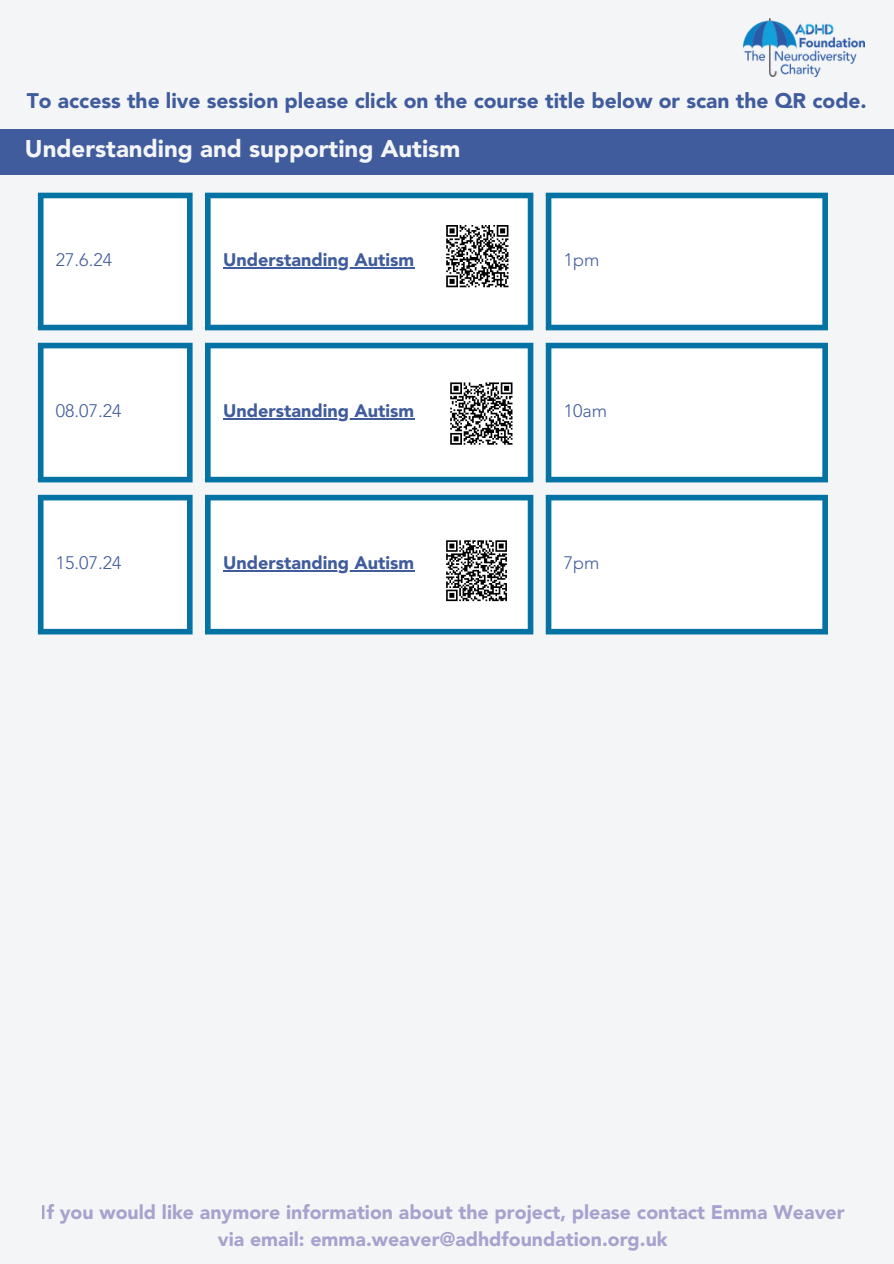
<style>
.page{position:relative;width:894px;height:1264px;background:#fff}
.page>*{position:absolute;margin:0;border:0;box-sizing:border-box;transform-origin:0 0}
.t1{font:900 24px "Avenir LT Std";color:#f4f5f7}
.t2{font:900 21px "Avenir LT Std";color:#405c9d}
.t3{font:900 19.5px/27px "Avenir LT Std";color:#4d409d;text-align:center}
.t4{font:900 18px "Avenir LT Std";color:#405c9d}
.t5{font:300 18px "Avenir LT Std";color:#405c9d}
</style>
<div class="page">
<div style="left:0;top:0;width:893px;height:1263px;background:#f4f5f7"></div>
<svg style="left:38px;top:193px;width:789px;height:441px;fill:#fff"></svg>
<hr style="left:223px;top:267px;width:191px;height:1px;background:#405c9d">
<hr style="left:223px;top:418px;width:191px;height:1px;background:#405c9d">
<hr style="left:223px;top:570px;width:191px;height:1px;background:#405c9d">
<div style="left:38px;top:198px;width:5px;height:127px;background:#0473a4"></div>
<div style="left:187px;top:198px;width:5px;height:127px;background:#0473a4"></div>
<div style="left:38px;top:193px;width:154px;height:5px;background:#0473a4"></div>
<div style="left:38px;top:325px;width:154px;height:5px;background:#0473a4"></div>
<div style="left:205px;top:198px;width:5px;height:127px;background:#0473a4"></div>
<div style="left:527px;top:198px;width:6px;height:127px;background:#0473a4"></div>
<div style="left:205px;top:193px;width:328px;height:5px;background:#0473a4"></div>
<div style="left:205px;top:325px;width:328px;height:5px;background:#0473a4"></div>
<div style="left:545px;top:198px;width:6px;height:127px;background:#0473a4"></div>
<div style="left:822px;top:198px;width:5px;height:127px;background:#0473a4"></div>
<div style="left:545px;top:193px;width:282px;height:5px;background:#0473a4"></div>
<div style="left:545px;top:325px;width:282px;height:5px;background:#0473a4"></div>
<div style="left:38px;top:348px;width:5px;height:129px;background:#0473a4"></div>
<div style="left:187px;top:348px;width:5px;height:129px;background:#0473a4"></div>
<div style="left:38px;top:343px;width:154px;height:5px;background:#0473a4"></div>
<div style="left:38px;top:477px;width:154px;height:5px;background:#0473a4"></div>
<div style="left:205px;top:348px;width:5px;height:129px;background:#0473a4"></div>
<div style="left:527px;top:348px;width:6px;height:129px;background:#0473a4"></div>
<div style="left:205px;top:343px;width:328px;height:5px;background:#0473a4"></div>
<div style="left:205px;top:477px;width:328px;height:5px;background:#0473a4"></div>
<div style="left:545px;top:348px;width:6px;height:129px;background:#0473a4"></div>
<div style="left:822px;top:348px;width:5px;height:129px;background:#0473a4"></div>
<div style="left:545px;top:343px;width:282px;height:5px;background:#0473a4"></div>
<div style="left:545px;top:477px;width:282px;height:5px;background:#0473a4"></div>
<div style="left:38px;top:500px;width:5px;height:129px;background:#0473a4"></div>
<div style="left:187px;top:500px;width:5px;height:129px;background:#0473a4"></div>
<div style="left:38px;top:495px;width:154px;height:5px;background:#0473a4"></div>
<div style="left:38px;top:629px;width:154px;height:5px;background:#0473a4"></div>
<div style="left:205px;top:500px;width:5px;height:129px;background:#0473a4"></div>
<div style="left:527px;top:500px;width:6px;height:129px;background:#0473a4"></div>
<div style="left:205px;top:495px;width:328px;height:5px;background:#0473a4"></div>
<div style="left:205px;top:629px;width:328px;height:5px;background:#0473a4"></div>
<div style="left:545px;top:500px;width:6px;height:129px;background:#0473a4"></div>
<div style="left:822px;top:500px;width:5px;height:129px;background:#0473a4"></div>
<div style="left:545px;top:495px;width:282px;height:5px;background:#0473a4"></div>
<div style="left:545px;top:629px;width:282px;height:5px;background:#0473a4"></div>
<img style="left:743px;top:19px;width:121px;height:57px">
<div style="left:0;top:129px;width:893px;height:46px;background:#405c9d"></div>
<div style="left:442px;top:222px;width:69px;height:69px;background:#fff"></div>
<svg style="left:446px;top:225px;width:63px;height:63px"></svg>
<div style="left:446px;top:379px;width:69px;height:69px;background:#fff"></div>
<svg style="left:450px;top:382px;width:63px;height:63px"></svg>
<div style="left:442px;top:537px;width:68px;height:67px;background:#fff"></div>
<svg style="left:446px;top:540px;width:61px;height:62px"></svg>
<p class="t2" style="left:27px;top:92px;width:841px">To access the live session please click on the course title below or scan the QR code.</p>
<p class="t1" style="left:25px;top:139px;width:437px">Understanding and supporting Autism</p>
<p class="t5" style="left:56px;top:252px;width:58px">27.6.24</p>
<p class="t4" style="left:223px;top:252px;width:193px">Understanding Autism</p>
<h1 class="t5" style="left:563px;top:252px;width:37px">1pm</h1>
<p class="t5" style="left:56px;top:403px;width:67px">08.07.24</p>
<p class="t4" style="left:223px;top:403px;width:193px">Understanding Autism</p>
<p class="t5" style="left:563px;top:403px;width:45px">10am</p>
<p class="t5" style="left:56px;top:555px;width:67px">15.07.24</p>
<p class="t4" style="left:223px;top:555px;width:193px">Understanding Autism</p>
<p class="t5" style="left:563px;top:555px;width:37px">7pm</p>
<p class="t3" style="left:41px;top:1200px;width:805px">If you would like anymore information about the project, please contact Emma Weaver via email: emma.weaver@adhdfoundation.org.uk</p>
</div>
